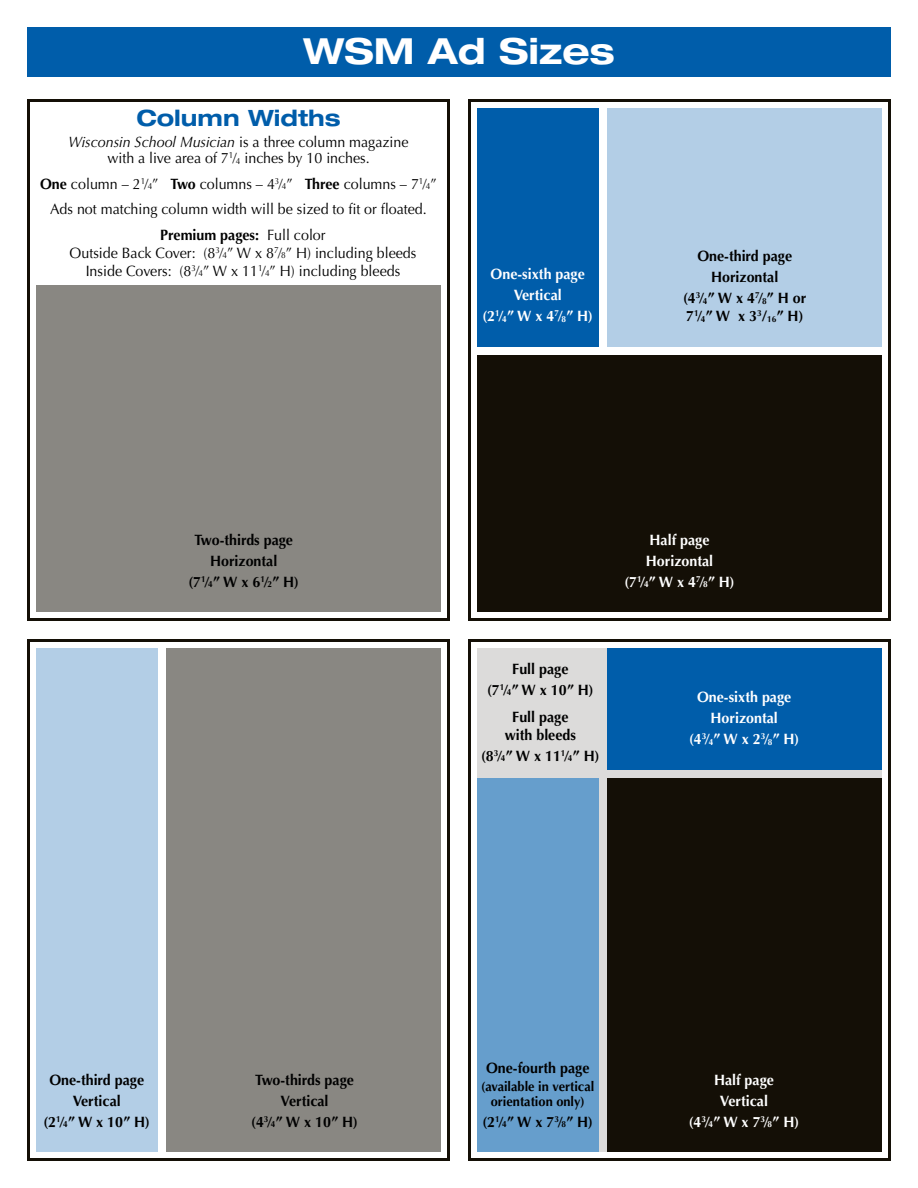
<style>
.page{position:relative;width:918px;height:1188px;background:#fff}
.page>*{position:absolute;margin:0;border:0;box-sizing:border-box;transform-origin:0 0}
.t1{font:700 expanded 36px "Helvetica Neue";color:#fff}
.t2{font:700 expanded 22.5px "Helvetica Neue";color:#005daa}
.t3{font:15px/25.5px "Optima LT Std";color:#000;text-align:center;scale:.95 1}
.t4{font:700 15px/21px "Optima LT Std";color:#000;text-align:center;scale:.95 1}
.t5{font:700 15px/21px "Optima LT Std";color:#fff;text-align:center;scale:.95 1}
.t6{font:700 13.5px/15px "Optima LT Std";color:#000;text-align:center;scale:.95 1}
.s1{font-style:italic}
.s2{font-size:8.7px}
.s3{font-weight:700}
</style>
<div class="page">
<div style="left:468px;top:639px;width:423px;height:522px;border:3px solid #140f06"></div>
<div style="left:468px;top:99px;width:423px;height:522px;border:3px solid #140f06"></div>
<div style="left:477px;top:648px;width:405px;height:504px;background:#dcdbda"></div>
<div style="left:477px;top:778px;width:121px;height:374px;background:#669ecc"></div>
<div style="left:477px;top:108px;width:121px;height:238px;background:#005daa"></div>
<div style="left:477px;top:356px;width:405px;height:256px;background:#140f06"></div>
<div style="left:608px;top:648px;width:274px;height:122px;background:#005daa"></div>
<div style="left:608px;top:778px;width:274px;height:374px;background:#140f06"></div>
<div style="left:27px;top:27px;width:864px;height:49px;background:#005daa"></div>
<div style="left:27px;top:99px;width:423px;height:522px;border:3px solid #140f06"></div>
<div style="left:27px;top:639px;width:423px;height:522px;border:3px solid #140f06"></div>
<div style="left:36px;top:285px;width:405px;height:327px;background:#898782"></div>
<div style="left:166px;top:648px;width:275px;height:504px;background:#898782"></div>
<div style="left:608px;top:108px;width:274px;height:238px;background:#b3cee6"></div>
<div style="left:36px;top:648px;width:122px;height:504px;background:#b3cee6"></div>
<h1 class="t1" style="left:303px;top:29px;width:313px">WSM Ad Sizes</h1>
<h2 class="t2" style="left:136px;top:104px;width:206px">Column Widths</h2>
<p class="t3" style="left:68px;top:134px;width:360px;line-height:16.5px"><span class="s1">Wisconsin School Musician</span> is a three column magazine with a live area of 7<sup>1</sup>⁄<span class="s2">4</span> inches by 10 inches.</p>
<p class="t3" style="left:40px;top:171px;width:419px"><span class="s3">One</span> column – 2<sup>1</sup>⁄<span class="s2">4</span>” <span class="s3">Two</span> columns – 4<sup>3</sup>⁄<span class="s2">4</span>” <span class="s3">Three</span> columns – 7<sup>1</sup>⁄<span class="s2">4</span>”<br>Ads not matching column width will be sized to fit or floated.<br><span class="s3">Premium pages:</span> Full color</p>
<p class="t3" style="left:70px;top:244px;width:367px;line-height:18px">Outside Back Cover: (8<sup>3</sup>⁄<span class="s2">4</span>” W x 8<sup>7</sup>⁄<span class="s2">8</span>” H) including bleeds<br>Inside Covers: (8<sup>3</sup>⁄<span class="s2">4</span>” W x 11<sup>1</sup>⁄<span class="s2">4</span>” H) including bleeds</p>
<p class="t5" style="left:483px;top:264px;width:118px">One-sixth page<br>Vertical<br>(2<sup>1</sup>⁄<span class="s2">4</span>” W x 4<sup>7</sup>⁄<span class="s2">8</span>” H)</p>
<p class="t4" style="left:683px;top:246px;width:131px">One-third page<br>Horizontal<br>(4<sup>3</sup>⁄<span class="s2">4</span>” W x 4<sup>7</sup>⁄<span class="s2">8</span>” H or</p>
<p class="t4" style="left:686px;top:306px;width:125px">7<sup>1</sup>⁄<span class="s2">4</span>” W x 3<sup>3</sup>/<span class="s2">16</span>” H)</p>
<p class="t4" style="left:189px;top:530px;width:118px">Two-thirds page<br>Horizontal<br>(7<sup>1</sup>⁄<span class="s2">4</span>” W x 6<sup>1</sup>⁄<span class="s2">2</span>” H)</p>
<p class="t5" style="left:624px;top:530px;width:118px">Half page<br>Horizontal<br>(7<sup>1</sup>⁄<span class="s2">4</span>” W x 4<sup>7</sup>⁄<span class="s2">8</span>” H)</p>
<p class="t4" style="left:487px;top:659px;width:114px">Full page<br>(7<sup>1</sup>⁄<span class="s2">4</span>” W x 10” H)</p>
<p class="t4" style="left:505px;top:708px;width:77px;line-height:18px">Full page with bleeds</p>
<p class="t4" style="left:481px;top:746px;width:126px">(8<sup>3</sup>⁄<span class="s2">4</span>” W x 11<sup>1</sup>⁄<span class="s2">4</span>” H)</p>
<p class="t5" style="left:689px;top:687px;width:118px">One-sixth page<br>Horizontal<br>(4<sup>3</sup>⁄<span class="s2">4</span>” W x 2<sup>3</sup>⁄<span class="s2">8</span>” H)</p>
<p class="t4" style="left:43px;top:1070px;width:114px">One-third page<br>Vertical<br>(2<sup>1</sup>⁄<span class="s2">4</span>” W x 10” H)</p>
<p class="t4" style="left:251px;top:1070px;width:114px">Two-thirds page<br>Vertical<br>(4<sup>3</sup>⁄<span class="s2">4</span>” W x 10” H)</p>
<p class="t4" style="left:486px;top:1058px;width:110px">One-fourth page</p>
<p class="t6" style="left:481px;top:1079px;width:121px">(available in vertical orientation only)</p>
<p class="t4" style="left:483px;top:1112px;width:118px">(2<sup>1</sup>⁄<span class="s2">4</span>” W x 7<sup>3</sup>⁄<span class="s2">8</span>” H)</p>
<p class="t5" style="left:689px;top:1070px;width:118px">Half page<br>Vertical<br>(4<sup>3</sup>⁄<span class="s2">4</span>” W x 7<sup>3</sup>⁄<span class="s2">8</span>” H)</p>
</div>
